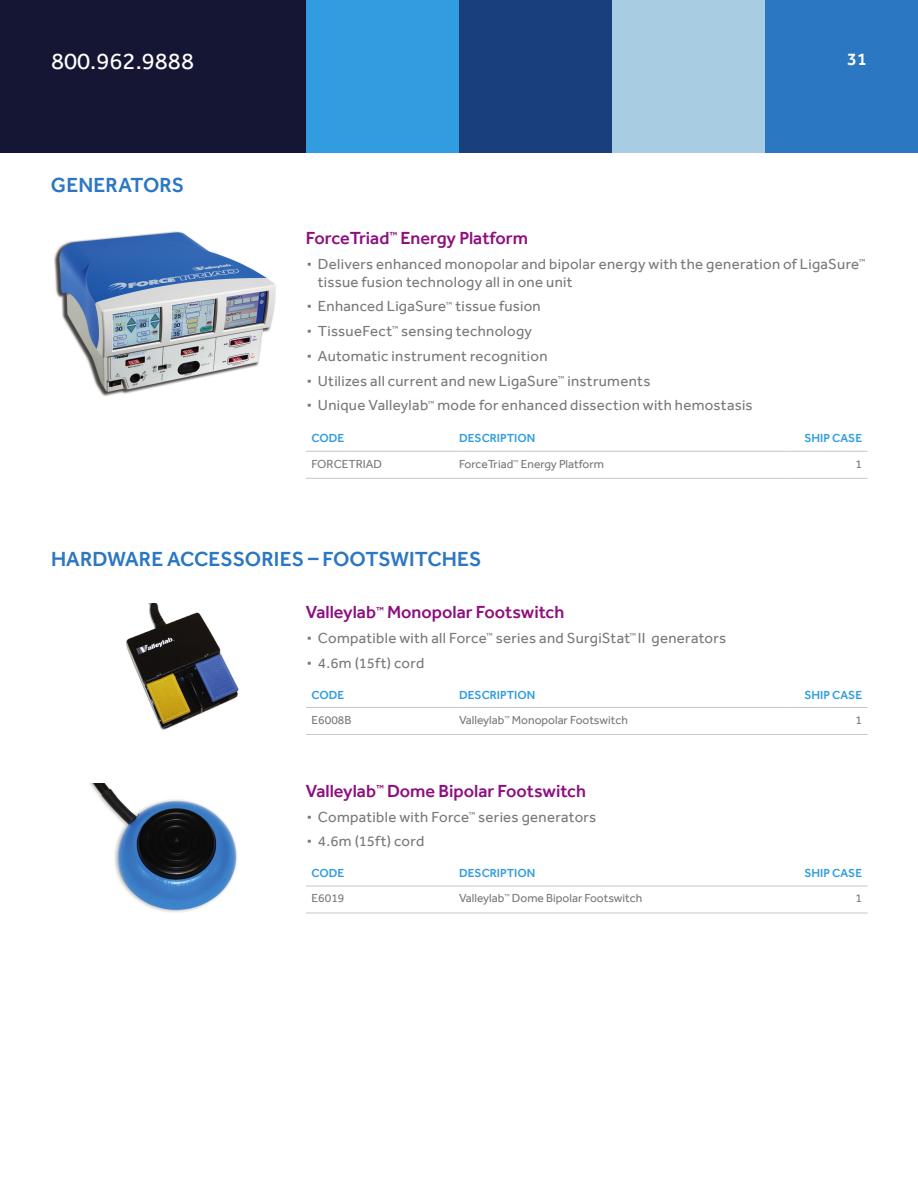
<style>
.page{position:relative;width:918px;height:1188px;background:#fff}
.page>*{position:absolute;margin:0;border:0;box-sizing:border-box;transform-origin:0 0}
.t1{font:24px "Effra";color:#fff}
.t2{font:500 21px "Effra";letter-spacing:.005em;color:#2b77c2}
.t3{font:500 18px "Effra";color:#8d0f7f}
.t4{font:500 18px "Effra";color:#fff}
.t5{font:15px/24.8px "Effra";letter-spacing:.02em;color:#77797c}
.t6{font:12px "Effra";color:#77797c}
.t7{font:500 12px "Effra";color:#319de0}
.s1{font-size:30px}
</style>
<div class="page">
<div style="left:612px;top:0;width:153px;height:153px;background:#a8cde2"></div>
<div style="left:459px;top:0;width:153px;height:153px;background:#19407d"></div>
<div style="left:306px;top:0;width:153px;height:153px;background:#319de0"></div>
<div style="left:0;top:0;width:306px;height:153px;background:#141634"></div>
<div style="left:765px;top:0;width:153px;height:153px;background:#2b77c2"></div>
<img style="left:54px;top:231px;width:222px;height:165px">
<svg style="left:306px;top:450px;width:561px;height:28px"></svg>
<hr style="left:790px;top:451px;width:78px;height:1px;background:#c5c6c8">
<hr style="left:790px;top:478px;width:78px;height:1px;background:#c5c6c8">
<hr style="left:306px;top:478px;width:153px;height:1px;background:#c5c6c8">
<hr style="left:459px;top:478px;width:332px;height:1px;background:#c5c6c8">
<hr style="left:306px;top:451px;width:153px;height:1px;background:#c5c6c8">
<hr style="left:459px;top:451px;width:332px;height:1px;background:#c5c6c8">
<img style="left:126px;top:604px;width:113px;height:126px">
<img style="left:90px;top:784px;width:147px;height:129px">
<hr style="left:791px;top:707px;width:77px;height:1px;background:#c5c6c8">
<hr style="left:791px;top:734px;width:77px;height:1px;background:#c5c6c8">
<hr style="left:306px;top:734px;width:153px;height:1px;background:#c5c6c8">
<hr style="left:459px;top:734px;width:332px;height:1px;background:#c5c6c8">
<hr style="left:306px;top:707px;width:153px;height:1px;background:#c5c6c8">
<hr style="left:459px;top:707px;width:332px;height:1px;background:#c5c6c8">
<svg style="left:306px;top:885px;width:562px;height:28px"></svg>
<hr style="left:791px;top:886px;width:77px;height:1px;background:#c5c6c8">
<hr style="left:791px;top:913px;width:77px;height:1px;background:#c5c6c8">
<hr style="left:306px;top:913px;width:153px;height:1px;background:#c5c6c8">
<hr style="left:459px;top:913px;width:332px;height:1px;background:#c5c6c8">
<hr style="left:306px;top:886px;width:153px;height:1px;background:#c5c6c8">
<hr style="left:459px;top:886px;width:332px;height:1px;background:#c5c6c8">
<h1 class="t1" style="left:51px;top:47px;width:145px">800.962.9888</h1>
<p class="t4" style="left:847px;top:49px;width:21px">31</p>
<h2 class="t2" style="left:51px;top:172px;width:135px">GENERATORS</h2>
<p class="t3" style="left:306px;top:227px;width:224px">ForceTriad<sup>™</sup> Energy Platform</p>
<p class="t5" style="left:318px;top:254px;width:549px;line-height:18px;text-indent:-12px"><span class="s1">∙</span> Delivers enhanced monopolar and bipolar energy with the generation of LigaSure<sup>™ </sup>tissue fusion technology all in one unit</p>
<p class="t5" style="left:306px;top:294px;width:448px"><span class="s1">∙</span> Enhanced LigaSure<sup>™</sup> tissue fusion<br><span class="s1">∙</span> TissueFect<sup>™</sup> sensing technology<br><span class="s1">∙</span> Automatic instrument recognition<br><span class="s1">∙</span> Utilizes all current and new LigaSure<sup>™</sup> instruments<br><span class="s1">∙</span> Unique Valleylab<sup>™</sup> mode for enhanced dissection with hemostasis</p>
<p class="t7" style="left:311px;top:431px;width:34px">CODE</p>
<p class="t7" style="left:459px;top:431px;width:78px">DESCRIPTION</p>
<p class="t7" style="left:804px;top:431px;width:59px">SHIP CASE</p>
<p class="t6" style="left:311px;top:457px;width:72px">FORCETRIAD</p>
<p class="t6" style="left:459px;top:457px;width:146px">ForceTriad<sup>™</sup> Energy Platform</p>
<p class="t6" style="left:856px;top:457px;width:8px">1</p>
<h2 class="t2" style="left:51px;top:547px;width:432px">HARDWARE ACCESSORIES – FOOTSWITCHES</h2>
<p class="t3" style="left:306px;top:602px;width:260px">Valleylab<sup>™</sup> Monopolar Footswitch</p>
<p class="t5" style="left:306px;top:626px;width:422px"><span class="s1">∙</span> Compatible with all Force<sup>™</sup> series and SurgiStat<sup>™</sup> II generators <span class="s1">∙</span> 4.6m (15ft) cord</p>
<p class="t7" style="left:311px;top:687px;width:34px">CODE</p>
<p class="t7" style="left:459px;top:687px;width:78px">DESCRIPTION</p>
<p class="t7" style="left:804px;top:687px;width:59px">SHIP CASE</p>
<p class="t6" style="left:311px;top:713px;width:42px">E6008B</p>
<p class="t6" style="left:459px;top:713px;width:170px">Valleylab<sup>™</sup> Monopolar Footswitch</p>
<p class="t6" style="left:856px;top:713px;width:8px">1</p>
<p class="t3" style="left:306px;top:780px;width:282px">Valleylab<sup>™</sup> Dome Bipolar Footswitch</p>
<p class="t5" style="left:306px;top:804px;width:292px"><span class="s1">∙</span> Compatible with Force<sup>™</sup> series generators <span class="s1">∙</span> 4.6m (15ft) cord</p>
<p class="t7" style="left:311px;top:866px;width:34px">CODE</p>
<p class="t7" style="left:459px;top:866px;width:78px">DESCRIPTION</p>
<p class="t7" style="left:804px;top:866px;width:59px">SHIP CASE</p>
<p class="t6" style="left:311px;top:891px;width:34px">E6019</p>
<p class="t6" style="left:459px;top:891px;width:185px">Valleylab<sup>™</sup> Dome Bipolar Footswitch</p>
<p class="t6" style="left:856px;top:891px;width:8px">1</p>
</div>
